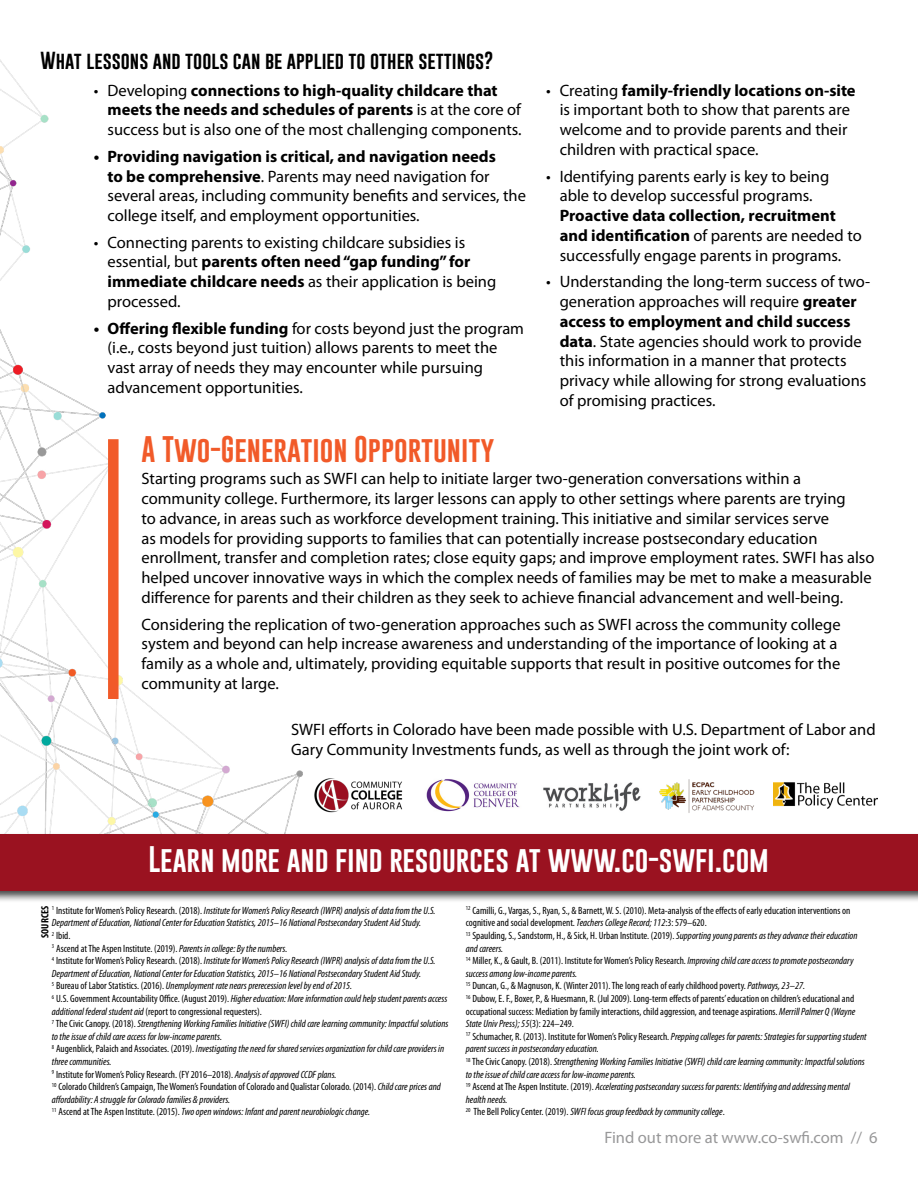
<style>
.page{position:relative;width:918px;height:1188px;background:#fff}
.page>*{position:absolute;margin:0;border:0;box-sizing:border-box;transform-origin:0 0}
.t1{font:27px "Gobold";color:#fff}
.t2{font:27px "Gobold";color:#f15a29}
.t3{font:18px "Gobold";color:#000}
.t4{font:16.5px/19.8px "Myriad Pro";color:#000}
.t5{font:16.5px "Myriad Pro";color:#989899}
.t6{font:italic condensed 10.5px/12.6px "Myriad Pro";color:#000}
.t7{font:condensed 10.5px/12.6px "Myriad Pro";color:#000}
.t8{font:700 condensed 10.5px "Myriad Pro";color:#000}
.s1{font-weight:700}
.s2{font-style:normal}
.s3{font-style:italic}
</style>
<div class="page">
<img style="left:0;top:59px;width:303px;height:773px">
<div style="left:0;top:832px;width:918px;height:71px;background:#000;opacity:.75"></div>
<div style="left:0;top:835px;width:918px;height:56px;background:#9a1220"></div>
<div style="left:108px;top:439px;width:11px;height:260px;background:#f15a29"></div>
<img style="left:660px;top:779px;width:95px;height:34px">
<img style="left:314px;top:778px;width:89px;height:35px">
<img style="left:426px;top:779px;width:94px;height:33px">
<img style="left:543px;top:782px;width:98px;height:29px">
<img style="left:773px;top:783px;width:105px;height:26px">
<p class="t3" style="left:40px;top:49px;width:455px">What lessons and tools can be applied to other settings?</p>
<p class="t4" style="left:107px;top:80px;width:416px;text-indent:-13px">• Developing <span class="s1">connections to high-quality childcare that meets the needs and schedules of parents</span> is at the core of success but is also one of the most challenging components.</p>
<p class="t4" style="left:107px;top:146px;width:420px;text-indent:-13px"><span class="s1">• Providing navigation is critical, and navigation needs<br>to be comprehensive</span>. Parents may need navigation for several areas, including community benefits and services, the college itself, and employment opportunities.</p>
<p class="t4" style="left:107px;top:232px;width:390px;text-indent:-13px">• Connecting parents to existing childcare subsidies is essential, but <span class="s1">parents often need “gap funding” for immediate childcare needs</span> as their application is being processed.</p>
<p class="t4" style="left:107px;top:318px;width:418px;text-indent:-13px"><span class="s1">• Offering flexible funding</span> for costs beyond just the program (i.e., costs beyond just tuition) allows parents to meet the vast array of needs they may encounter while pursuing advancement opportunities.</p>
<h1 class="t2" style="left:141px;top:432px;width:355px">A Two-Generation Opportunity</h1>
<p class="t4" style="left:560px;top:80px;width:297px;text-indent:-13px">• Creating <span class="s1">family-friendly locations on-site </span>is important both to show that parents are welcome and to provide parents and their children with practical space.</p>
<p class="t4" style="left:546px;top:166px;width:285px;text-align:center">• Identifying parents early is key to being able to develop successful programs.</p>
<p class="t4" style="left:560px;top:205px;width:304px"><span class="s1">Proactive data collection, recruitment and identification</span> of parents are needed to successfully engage parents in programs.</p>
<p class="t4" style="left:560px;top:272px;width:312px;text-indent:-13px">• Understanding the long-term success of two&shy;generation approaches will require <span class="s1">greater access to employment and child success data</span>. State agencies should work to provide this information in a manner that protects privacy while allowing for strong evaluations of promising practices.</p>
<p class="t4" style="left:141px;top:469px;width:735px">Starting programs such as SWFI can help to initiate larger two-generation conversations within a community college. Furthermore, its larger lessons can apply to other settings where parents are trying<br>to advance, in areas such as workforce development training. This initiative and similar services serve<br>as models for providing supports to families that can potentially increase postsecondary education enrollment, transfer and completion rates; close equity gaps; and improve employment rates. SWFI has also helped uncover innovative ways in which the complex needs of families may be met to make a measurable difference for parents and their children as they seek to achieve financial advancement and well-being.</p>
<p class="t4" style="left:141px;top:614px;width:701px">Considering the replication of two-generation approaches such as SWFI across the community college system and beyond can help increase awareness and understanding of the importance of looking at a family as a whole and, ultimately, providing equitable supports that result in positive outcomes for the community at large.</p>
<p class="t4" style="left:291px;top:719px;width:586px">SWFI efforts in Colorado have been made possible with U.S. Department of Labor and<br>Gary Community Investments funds, as well as through the joint work of:</p>
<h1 class="t1" style="left:148px;top:842px;width:622px">Learn more and find resources at www.co-swfi.com</h1>
<p class="t8" style="left:38px;top:938px;width:33px;rotate:-90deg">SOURCES</p>
<p class="t6" style="left:52px;top:904px;width:398px"><sup>1</sup> <span class="s2">Institute for Women’s Policy Research. (2018).</span> Institute for Women’s Policy Research (IWPR) analysis of data from the U.S.<br>Department of Education, National Center for Education Statistics, 2015–16 National Postsecondary Student Aid Study.<br><sup>2</sup> <span class="s2">Ibid.<br></span><sup>3</sup> <span class="s2">Ascend at The Aspen Institute. (2019).</span> Parents in college: By the numbers.<br><sup>4</sup> <span class="s2">Institute for Women’s Policy Research. (2018).</span> Institute for Women’s Policy Research (IWPR) analysis of data from the U.S.<br>Department of Education, National Center for Education Statistics, 2015–16 National Postsecondary Student Aid Study.<br><sup>5</sup> <span class="s2">Bureau of Labor Statistics. (2016).</span> Unemployment rate nears prerecession level by end of 2015.<br><sup>6</sup> <span class="s2">U.S. Government Accountability Office. (August 2019).</span> Higher education: More information could help student parents access additional federal student aid <span class="s2">(report to congressional requesters).<br></span><sup>7</sup> <span class="s2">The Civic Canopy. (2018).</span> Strengthening Working Families Initiative (SWFI) child care learning community: Impactful solutions to the issue of child care access for low-income parents.<br><sup>8</sup> <span class="s2">Augenblick, Palaich and Associates. (2019).</span> Investigating the need for shared services organization for child care providers in three communities.<br><sup>9</sup> <span class="s2">Institute for Women’s Policy Research. (FY 2016–2018).</span> Analysis of approved CCDF plans.<br><sup>10</sup> <span class="s2">Colorado Children’s Campaign, The Women’s Foundation of Colorado and Qualistar Colorado. (2014).</span> Child care prices and affordability: A struggle for Colorado families &amp; providers.<br><sup>11</sup> <span class="s2">Ascend at The Aspen Institute. (2015).</span> Two open windows: Infant and parent neurobiologic change.</p>
<p class="t7" style="left:466px;top:904px;width:402px"><sup>12</sup> Camilli, G., Vargas, S., Ryan, S., &amp; Barnett, W. S. (2010). Meta-analysis of the effects of early education interventions on cognitive and social development. <span class="s3">Teachers College Record; 112</span>:3: 579–620.<br><sup>13</sup> Spaulding, S., Sandstorm, H., &amp; Sick, H. Urban Institute. (2019). <span class="s3">Supporting young parents as they advance their education and careers.<br></span><sup>14</sup> Miller, K., &amp; Gault, B. (2011). Institute for Women’s Policy Research. <span class="s3">Improving child care access to promote postsecondary success among low-income parents.<br></span><sup>15</sup> Duncan, G., &amp; Magnuson, K. (Winter 2011). The long reach of early childhood poverty. <span class="s3">Pathways, 23–27.<br></span><sup>16</sup> Dubow, E. F., Boxer, P., &amp; Huesmann, R. (Jul 2009). Long-term effects of parents’ education on children’s educational and occupational success: Mediation by family interactions, child aggression, and teenage aspirations. <span class="s3">Merrill Palmer Q (Wayne State Univ Press); 55</span>(3): 224–249.<br><sup>17</sup> Schumacher, R. (2013). Institute for Women’s Policy Research. <span class="s3">Prepping colleges for parents: Strategies for supporting student parent success in postsecondary education.<br></span><sup>18</sup> The Civic Canopy. (2018). <span class="s3">Strengthening Working Families Initiative (SWFI) child care learning community: Impactful solutions to the issue of child care access for low-income parents.<br></span><sup>19</sup> Ascend at The Aspen Institute. (2019). <span class="s3">Accelerating postsecondary success for parents: Identifying and addressing mental health needs.<br></span><sup>20</sup> The Bell Policy Center. (2019). <span class="s3">SWFI focus group feedback by community college</span>.</p>
<p class="t5" style="left:604px;top:1127px;width:275px">Find out more at www.co-swfi.com // 6</p>
</div>
